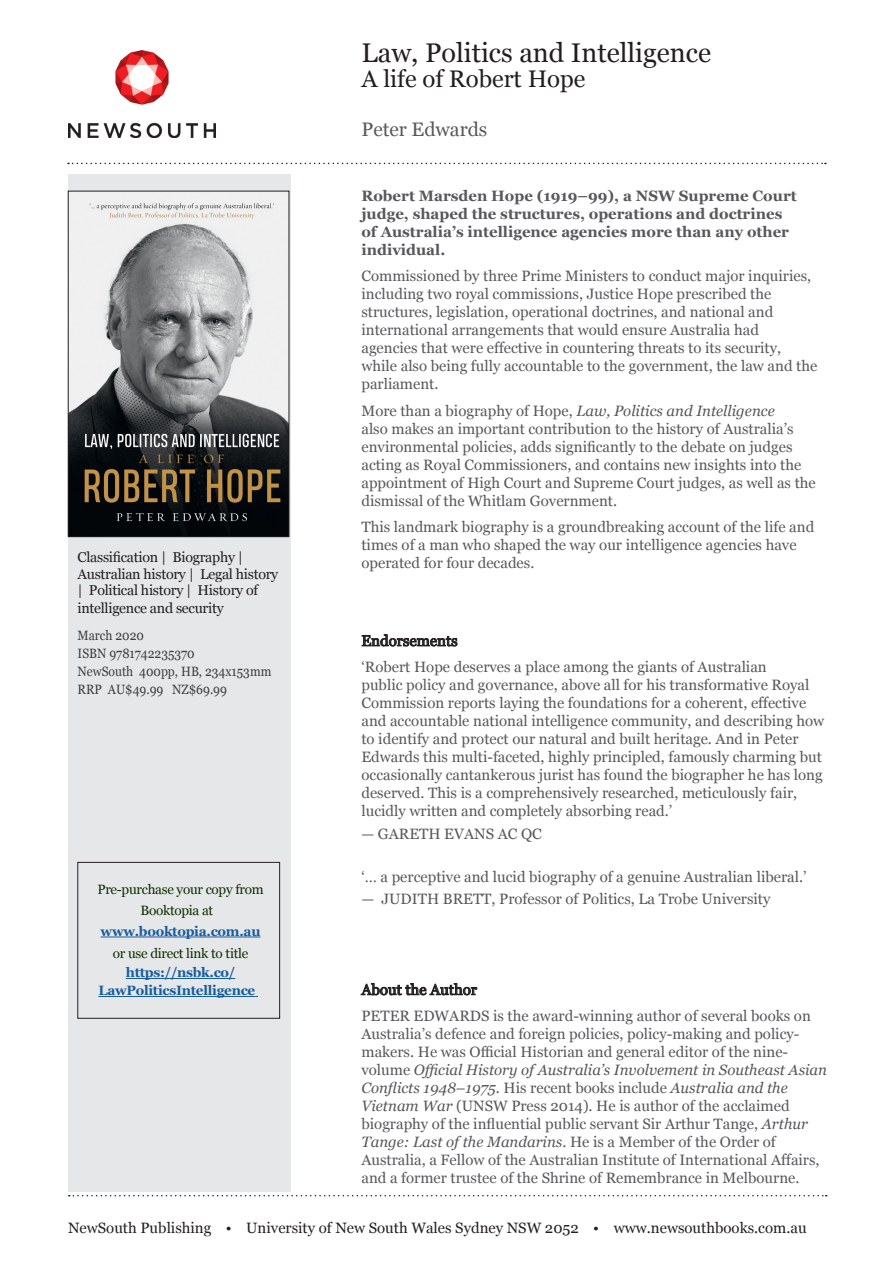
<style>
.page{position:relative;width:893px;height:1263px;background:#fff}
.page>*{position:absolute;margin:0;border:0;box-sizing:border-box;transform-origin:0 0}
.t1{font:27px "Georgia";color:#231f20}
.t2{font:24px "Georgia";color:#231f20}
.t3{font:19.5px "Georgia";color:#57585a}
.main_text{font:15px/18px "Georgia";color:#57585a}
.main_text-2{font:700 15px/18px "Georgia";color:#57585a}
.main_text-3{font:15px "Georgia";color:#231f20}
.book_details{font:15px "Georgia";color:#231f20}
.book_details-2{font:14.25px/16.5px "Georgia";letter-spacing:-.02em;color:#231f20}
.book_details-3{font:13.5px "Georgia";color:#3e3e3f;scale:.9 1}
.t4{font:700 13.5px/18px "Georgia";letter-spacing:-.02em;color:#175d9e;text-align:center}
.t5{font:13.5px/21px "Georgia";letter-spacing:-.02em;color:#0d2f00;text-align:center}
.s1{font-style:italic}
</style>
<div class="page">
<div style="left:68px;top:174px;width:222px;height:1018px;background:#e6e7e9"></div>
<img style="left:70px;top:203px;width:217px;height:332px">
<div style="left:68px;top:191px;width:221px;height:346px;border:1px solid #231f20"></div>
<svg style="left:362px;top:634px;width:95px;height:12px"></svg>
<svg style="left:361px;top:983px;width:116px;height:12px"></svg>
<svg style="left:68px;top:163px;width:758px;height:1px"></svg>
<svg style="left:69px;top:1195px;width:758px;height:1px"></svg>
<img style="left:68px;top:50px;width:148px;height:88px">
<hr style="left:101px;top:936px;width:159px;height:1px;background:#175d9e">
<hr style="left:126px;top:978px;width:109px;height:1px;background:#175d9e">
<hr style="left:98px;top:996px;width:157px;height:1px;background:#175d9e">
<div style="left:78px;top:862px;width:202px;height:156px;border:1px solid #231f20"></div>
<p class="book_details-2" style="left:78px;top:549px;width:202px">Classification | Biography |<br>Australian history | Legal history | Political history | History of</p>
<p class="book_details-2" style="left:78px;top:600px;width:148px">intelligence and security</p>
<p class="book_details-3" style="left:78px;top:625px;width:75px">March 2020</p>
<p class="book_details-3" style="left:78px;top:643px;width:132px">ISBN 9781742235370</p>
<p class="book_details-3" style="left:78px;top:661px;width:217px">NewSouth 400pp, HB, 234x153mm</p>
<p class="book_details-3" style="left:78px;top:679px;width:168px">RRP AU$49.99 NZ$69.99</p>
<p class="t5" style="left:97px;top:878px;width:168px">Pre-purchase your copy from<br>Booktopia at</p>
<p class="t4" style="left:101px;top:921px;width:161px">www.booktopia.com.au</p>
<p class="t5" style="left:113px;top:942px;width:137px">or use direct link to title</p>
<p class="t4" style="left:98px;top:963px;width:158px">https://nsbk.co/<br>LawPoliticsIntelligence</p>
<p class="t1" style="left:361px;top:33px;width:351px">Law, Politics and Intelligence</p>
<p class="t2" style="left:361px;top:62px;width:225px">A life of Robert Hope</p>
<p class="t3" style="left:361px;top:115px;width:127px">Peter Edwards</p>
<p class="main_text-2" style="left:361px;top:186px;width:437px">Robert Marsden Hope (1919–99), a NSW Supreme Court judge, shaped the structures, operations and doctrines of Australia’s intelligence agencies more than any other individual.</p>
<p class="main_text" style="left:361px;top:266px;width:457px">Commissioned by three Prime Ministers to conduct major inquiries, including two royal commissions, Justice Hope prescribed the structures, legislation, operational doctrines, and national and international arrangements that would ensure Australia had agencies that were effective in countering threats to its security, while also being fully accountable to the government, the law and the parliament.</p>
<p class="main_text" style="left:361px;top:401px;width:456px">More than a biography of Hope, <span class="s1">Law, Politics and Intelligence<br></span>also makes an important contribution to the history of Australia’s environmental policies, adds significantly to the debate on judges acting as Royal Commissioners, and contains new insights into the appointment of High Court and Supreme Court judges, as well as the dismissal of the Whitlam Government.</p>
<p class="main_text" style="left:361px;top:517px;width:454px">This landmark biography is a groundbreaking account of the life and times of a man who shaped the way our intelligence agencies have operated for four decades.</p>
<p class="main_text-3" style="left:361px;top:630px;width:98px">Endorsements</p>
<p class="main_text" style="left:361px;top:658px;width:464px">‘Robert Hope deserves a place among the giants of Australian<br>public policy and governance, above all for his transformative Royal Commission reports laying the foundations for a coherent, effective and accountable national intelligence community, and describing how to identify and protect our natural and built heritage. And in Peter Edwards this multi-faceted, highly principled, famously charming but occasionally cantankerous jurist has found the biographer he has long deserved. This is a comprehensively researched, meticulously fair, lucidly written and completely absorbing read.’</p>
<p class="main_text" style="left:361px;top:824px;width:182px">— GARETH EVANS AC QC</p>
<p class="main_text" style="left:361px;top:867px;width:447px">‘… a perceptive and lucid biography of a genuine Australian liberal.’</p>
<p class="main_text" style="left:361px;top:890px;width:411px">— JUDITH BRETT, Professor of Politics, La Trobe University</p>
<p class="book_details" style="left:361px;top:978px;width:117px">About the Author</p>
<p class="main_text" style="left:361px;top:1006px;width:467px">PETER EDWARDS is the award-winning author of several books on Australia’s defence and foreign policies, policy-making and policy&shy;makers. He was Official Historian and general editor of the nine&shy;volume <span class="s1">Official History of Australia’s Involvement in Southeast Asian</span></p>
<p class="main_text" style="left:361px;top:1078px;width:460px"><span class="s1">Conflicts 1948–1975</span>. His recent books include <span class="s1">Australia and the Vietnam War</span> (UNSW Press 2014). He is author of the acclaimed biography of the influential public servant Sir Arthur Tange, <span class="s1">Arthur Tange: Last of the Mandarins</span>. He is a Member of the Order of Australia, a Fellow of the Australian Institute of International Affairs, and a former trustee of the Shrine of Remembrance in Melbourne.</p>
<p class="main_text-3" style="left:68px;top:1217px;width:740px">NewSouth Publishing • University of New South Wales Sydney NSW 2052 • www.newsouthbooks.com.au</p>
</div>
